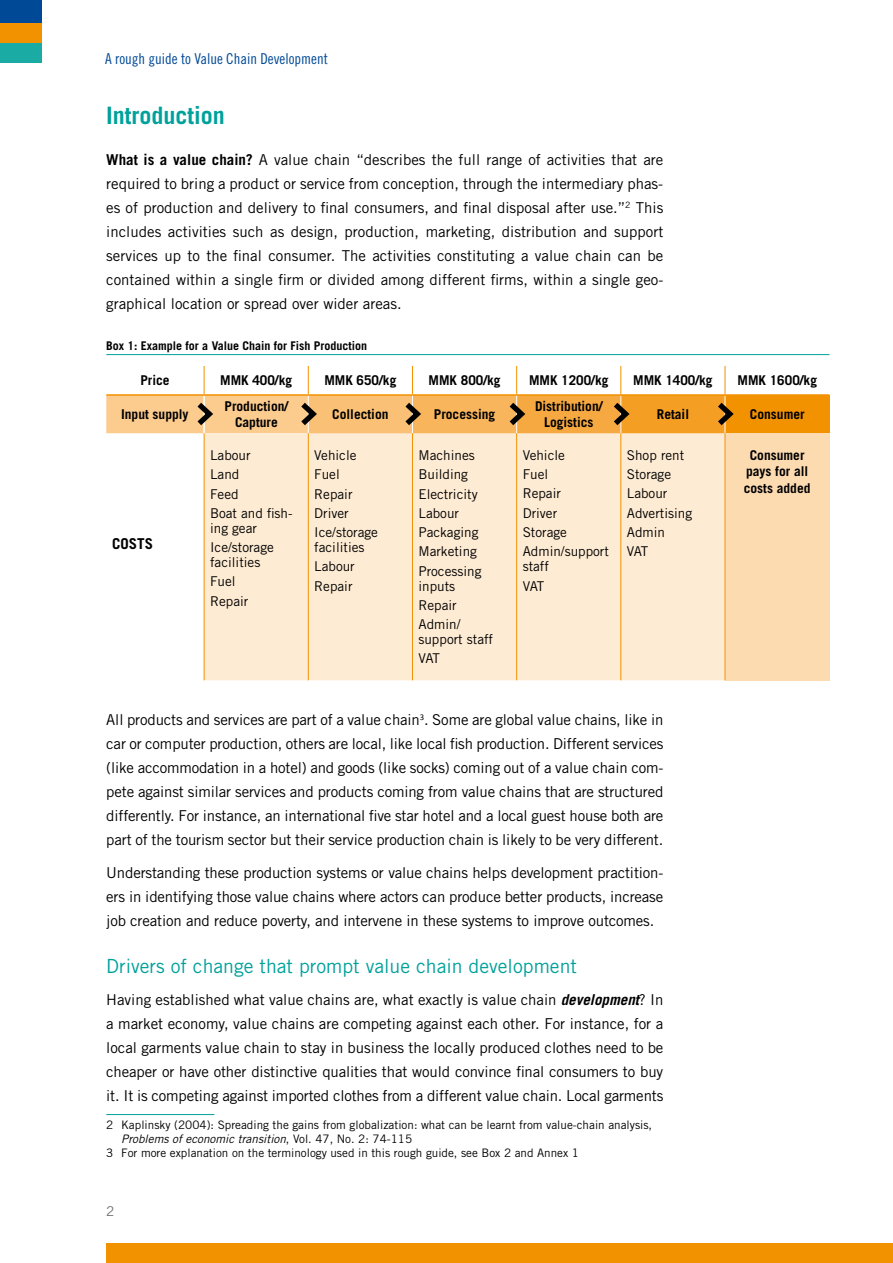
<style>
.page{position:relative;width:893px;height:1263px;background:#fff}
.page>*{position:absolute;margin:0;border:0;box-sizing:border-box;transform-origin:0 0}
.t1{font:700 24px "Trade Gothic LT Std";color:#00a19b}
.t2{font:19.5px "Trade Gothic LT Std";color:#00a19b}
.t3{font:15px/24px "Trade Gothic LT Std";letter-spacing:-.01em;color:#000;text-align:justify}
.t4{font:15px "Trade Gothic LT Std Cn 18";color:#004996}
.t5{font:700 15px "Trade Gothic LT Std";color:#000}
.t6{font:13.5px/19.2px "Trade Gothic LT Std";color:#000}
.t7{font:700 13.5px/16.2px "Trade Gothic LT Std";color:#000;text-align:center}
.t8{font:13.5px "Trade Gothic LT Std";color:#706f6f}
.t9{font:700 12px "Trade Gothic LT Std";color:#000}
.t10{font:11.7px "Trade Gothic LT Std";color:#000}
.t11{font:italic 11.7px "Trade Gothic LT Std";color:#000}
.s1{font-weight:700}
.s2{font-weight:700;font-style:italic}
.s3{font-style:normal}
</style>
<div class="page">
<div style="left:0;top:43px;width:43px;height:20px;background:#1aaba5"></div>
<div style="left:0;top:23px;width:43px;height:20px;background:#f39200"></div>
<div style="left:0;top:0;width:43px;height:23px;background:#004996"></div>
<div style="left:106px;top:1243px;width:787px;height:20px;background:#f39200"></div>
<hr style="left:106px;top:1114px;width:108px;height:1px;background:#00a19b">
<hr style="left:106px;top:354px;width:723px;height:1px;background:#00a19b">
<div style="left:308px;top:395px;width:104px;height:38px;background:#fac075"></div>
<div style="left:412px;top:395px;width:105px;height:38px;background:#f9b55c"></div>
<div style="left:517px;top:395px;width:104px;height:38px;background:#f7a941"></div>
<div style="left:621px;top:395px;width:104px;height:38px;background:#f59e24"></div>
<div style="left:725px;top:395px;width:104px;height:38px;background:#f39200"></div>
<div style="left:205px;top:433px;width:520px;height:247px;background:#feebd3"></div>
<div style="left:725px;top:433px;width:104px;height:247px;background:#fddbb1"></div>
<hr style="left:620px;top:396px;width:1px;height:37px;background:#fff">
<hr style="left:725px;top:396px;width:1px;height:37px;background:#fff">
<hr style="left:412px;top:396px;width:1px;height:37px;background:#fff">
<hr style="left:516px;top:396px;width:1px;height:37px;background:#fff">
<hr style="left:308px;top:394px;width:104px;height:2px;background:#f39200">
<hr style="left:412px;top:394px;width:105px;height:2px;background:#f39200">
<hr style="left:517px;top:394px;width:104px;height:2px;background:#f39200">
<hr style="left:621px;top:394px;width:104px;height:2px;background:#f39200">
<hr style="left:725px;top:394px;width:104px;height:2px;background:#f39200">
<hr style="left:204px;top:433px;width:1px;height:247px;background:#f39200">
<hr style="left:308px;top:433px;width:1px;height:247px;background:#f39200">
<hr style="left:412px;top:433px;width:1px;height:247px;background:#f39200">
<hr style="left:516px;top:433px;width:1px;height:247px;background:#f39200">
<hr style="left:620px;top:433px;width:1px;height:247px;background:#f39200">
<hr style="left:725px;top:433px;width:1px;height:247px;background:#f39200">
<svg style="left:106px;top:366px;width:215px;height:67px"></svg>
<svg style="left:400px;top:366px;width:25px;height:59px"></svg>
<svg style="left:504px;top:366px;width:25px;height:65px"></svg>
<svg style="left:608px;top:366px;width:25px;height:65px"></svg>
<svg style="left:712px;top:366px;width:25px;height:65px"></svg>
<p class="t4" style="left:105px;top:49px;width:224px">A rough guide to Value Chain Development</p>
<h1 class="t1" style="left:106px;top:100px;width:120px">Introduction</h1>
<p class="t3" style="left:106px;top:147px;width:559px"><span class="s1">What is a value chain?</span> A value chain “describes the full range of activities that are required to bring a product or service from conception, through the intermediary phas&shy;es of production and delivery to final consumers, and final disposal after use.”<sup>2</sup> This includes activities such as design, production, marketing, distribution and support services up to the final consumer. The activities constituting a value chain can be contained within a single firm or divided among different firms, within a single geo&shy;graphical location or spread over wider areas.</p>
<p class="t9" style="left:106px;top:338px;width:262px">Box 1: Example for a Value Chain for Fish Production</p>
<p class="t7" style="left:140px;top:372px;width:31px">Price</p>
<p class="t7" style="left:220px;top:372px;width:74px">MMK 400/kg</p>
<p class="t7" style="left:324px;top:372px;width:74px">MMK 650/kg</p>
<p class="t7" style="left:429px;top:372px;width:74px">MMK 800/kg</p>
<p class="t7" style="left:529px;top:372px;width:81px">MMK 1200/kg</p>
<p class="t7" style="left:633px;top:372px;width:81px">MMK 1400/kg</p>
<p class="t7" style="left:737px;top:372px;width:81px">MMK 1600/kg</p>
<p class="t7" style="left:121px;top:406px;width:69px">Input supply</p>
<p class="t7" style="left:225px;top:398px;width:65px">Production/<br>Capture</p>
<p class="t7" style="left:332px;top:406px;width:58px">Collection</p>
<p class="t7" style="left:434px;top:406px;width:63px">Processing</p>
<p class="t7" style="left:535px;top:398px;width:69px">Distribution/<br>Logistics</p>
<p class="t7" style="left:657px;top:406px;width:34px">Retail</p>
<p class="t7" style="left:750px;top:406px;width:56px">Consumer</p>
<p class="t5" style="left:112px;top:534px;width:42px">COSTS</p>
<p class="t6" style="left:210px;top:445px;width:84px">Labour<br>Land<br>Feed<br>Boat and fish-</p>
<p class="t6" style="left:210px;top:518px;width:65px">ing gear<br>Ice/storage</p>
<p class="t6" style="left:210px;top:552px;width:52px">facilities<br>Fuel<br>Repair</p>
<p class="t6" style="left:314px;top:445px;width:65px">Vehicle<br>Fuel<br>Repair<br>Driver<br>Ice/storage</p>
<p class="t6" style="left:314px;top:537px;width:52px">facilities<br>Labour<br>Repair</p>
<p class="t6" style="left:418px;top:445px;width:64px">Machines<br>Building<br>Electricity<br>Labour<br>Packaging<br>Marketing<br>Processing</p>
<p class="t6" style="left:418px;top:576px;width:44px">inputs<br>Repair<br>Admin/</p>
<p class="t6" style="left:418px;top:629px;width:76px">support staff<br>VAT</p>
<p class="t6" style="left:523px;top:445px;width:88px">Vehicle<br>Fuel<br>Repair<br>Driver<br>Storage<br>Admin/support</p>
<p class="t6" style="left:523px;top:557px;width:28px">staff<br>VAT</p>
<p class="t6" style="left:627px;top:445px;width:67px">Shop rent<br>Storage<br>Labour<br>Advertising<br>Admin<br>VAT</p>
<p class="t7" style="left:744px;top:447px;width:68px">Consumer pays for all costs added</p>
<p class="t3" style="left:106px;top:708px;width:559px">All products and services are part of a value chain<sup>3</sup>. Some are global value chains, like in car or computer production, others are local, like local fish production. Different services (like accommodation in a hotel) and goods (like socks) coming out of a value chain com&shy;pete against similar services and products coming from value chains that are structured differently. For instance, an international five star hotel and a local guest house both are part of the tourism sector but their service production chain is likely to be very different.</p>
<p class="t3" style="left:106px;top:860px;width:559px">Understanding these production systems or value chains helps development practition&shy;ers in identifying those value chains where actors can produce better products, increase job creation and reduce poverty, and intervene in these systems to improve outcomes.</p>
<h2 class="t2" style="left:106px;top:954px;width:472px">Drivers of change that prompt value chain development</h2>
<p class="t3" style="left:106px;top:987px;width:559px">Having established what value chains are, what exactly is value chain <span class="s2">development</span>? In a market economy, value chains are competing against each other. For instance, for a local garments value chain to stay in business the locally produced clothes need to be cheaper or have other distinctive qualities that would convince final consumers to buy it. It is competing against imported clothes from a different value chain. Local garments</p>
<p class="t10" style="left:106px;top:1117px;width:547px">2 Kaplinsky (2004): Spreading the gains from globalization: what can be learnt from value-chain analysis,</p>
<p class="t11" style="left:121px;top:1131px;width:292px">Problems of economic transition<span class="s3">, Vol. 47, No. 2: 74-115</span></p>
<p class="t10" style="left:106px;top:1145px;width:474px">3 For more explanation on the terminology used in this rough guide, see Box 2 and Annex 1</p>
<p class="t8" style="left:106px;top:1202px;width:10px">2</p>
</div>
